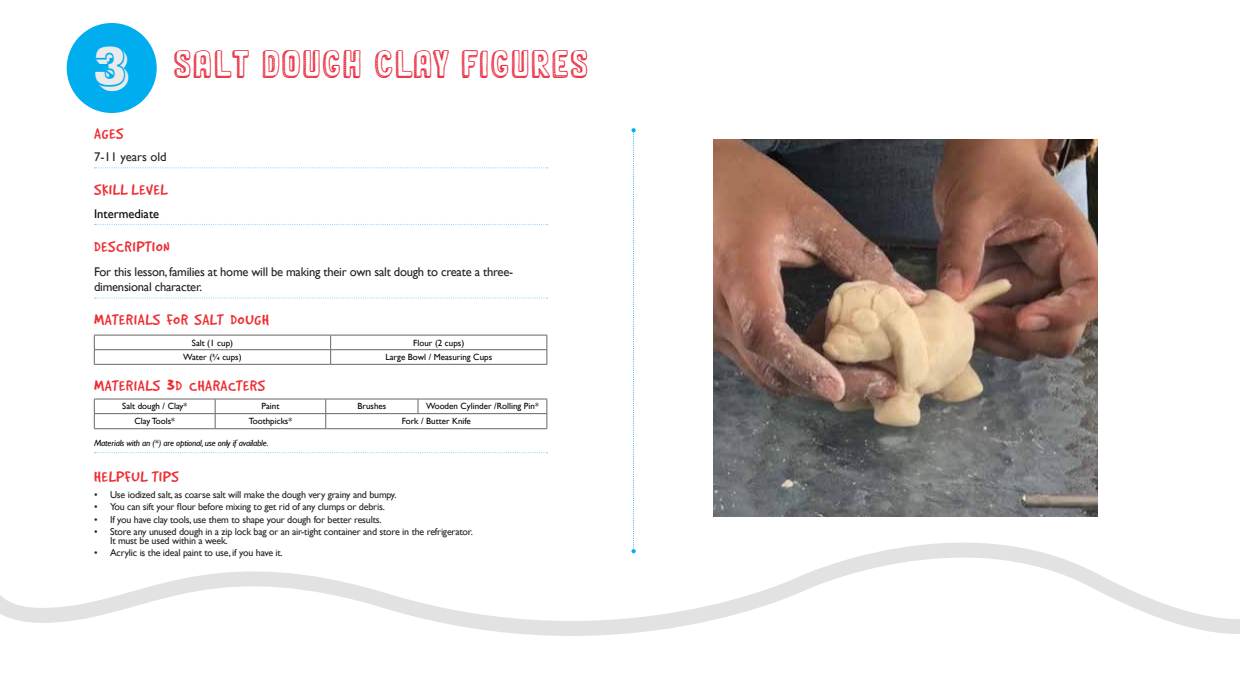
<style>
.page{position:relative;width:1240px;height:698px;background:#fff}
.page>*{position:absolute;margin:0;border:0;box-sizing:border-box;transform-origin:0 0}
.t1{font:56px "Vineta BT";color:#eaeaea;scale:.71 1}
.t2{font:34.9px "Sweet Cake";letter-spacing:.07em;color:#e92d40}
.t3{font:16.8px "Good Dog";letter-spacing:.055em;color:#ee2e33}
.t4{font:12.6px/15.1px "Gill Sans";letter-spacing:-.02em;color:#212121}
.t5{font:12.6px "Gill Sans";color:#212121}
.t6{font:12.6px "Gill Sans";color:#000}
.t7{font:10px/9.1px "Gill Sans";letter-spacing:-.02em;color:#212121}
.t8{font:9px "Gill Sans";color:#000}
.t9{font:italic 9px "Gill Sans";letter-spacing:-.02em;color:#000}
.s1{font-size:23px}
</style>
<div class="page">
<svg style="left:0;top:511px;width:1240px;height:125px"></svg>
<div style="left:67px;top:23px;width:90px;height:90px;background:#00aeef;border-radius:50%"></div>
<svg style="left:95px;top:167px;width:453px;height:1px"></svg>
<svg style="left:95px;top:224px;width:453px;height:1px"></svg>
<svg style="left:95px;top:298px;width:453px;height:1px"></svg>
<svg style="left:95px;top:452px;width:453px;height:1px"></svg>
<hr style="left:94px;top:335px;width:237px;height:1px;background:#686767">
<hr style="left:331px;top:335px;width:216px;height:1px;background:#686767">
<hr style="left:94px;top:349px;width:237px;height:1px;background:#686767">
<svg style="left:94px;top:335px;width:1px;height:29px"></svg>
<hr style="left:331px;top:349px;width:216px;height:1px;background:#686767">
<svg style="left:330px;top:335px;width:1px;height:29px"></svg>
<svg style="left:547px;top:335px;width:1px;height:29px"></svg>
<hr style="left:94px;top:364px;width:237px;height:1px;background:#686767">
<hr style="left:331px;top:364px;width:216px;height:1px;background:#686767">
<hr style="left:94px;top:399px;width:121px;height:1px;background:#686767">
<hr style="left:94px;top:413px;width:121px;height:1px;background:#686767">
<svg style="left:94px;top:399px;width:1px;height:29px"></svg>
<svg style="left:215px;top:399px;width:333px;height:29px"></svg>
<hr style="left:94px;top:428px;width:121px;height:1px;background:#686767">
<hr style="left:215px;top:428px;width:111px;height:1px;background:#686767">
<hr style="left:326px;top:428px;width:92px;height:1px;background:#686767">
<hr style="left:418px;top:428px;width:129px;height:1px;background:#686767">
<svg style="left:631px;top:128px;width:5px;height:425px"></svg>
<img style="left:713px;top:140px;width:384px;height:376px">
<h1 class="t1" style="left:94px;top:33px;width:53px">3</h1>
<h2 class="t2" style="left:174px;top:49px;width:415px">SALT DOUGH CLAY FIGURES</h2>
<h3 class="t3" style="left:94px;top:125px;width:31px">AGES</h3>
<p class="t5" style="left:94px;top:149px;width:74px">7-11 years old</p>
<h3 class="t3" style="left:94px;top:181px;width:76px">SKILL LEVEL</h3>
<p class="t6" style="left:94px;top:206px;width:67px">Intermediate</p>
<h3 class="t3" style="left:94px;top:238px;width:77px">DESCRIPTION</h3>
<p class="t4" style="left:94px;top:265px;width:421px">For this lesson, families at home will be making their own salt dough to create a three&shy;dimensional character.</p>
<h3 class="t3" style="left:94px;top:311px;width:176px">MATERIALS FOR SALT DOUGH</h3>
<p class="t8" style="left:192px;top:337px;width:43px">Salt (1 cup)</p>
<p class="t8" style="left:413px;top:337px;width:52px">Flour (2 cups)</p>
<p class="t8" style="left:183px;top:352px;width:60px">Water (¾ cups)</p>
<p class="t8" style="left:385px;top:352px;width:108px">Large Bowl / Measuring Cups</p>
<h3 class="t3" style="left:94px;top:376px;width:173px">MATERIALS <span class="s1">3</span>D CHARACTERS</h3>
<p class="t8" style="left:122px;top:401px;width:66px">Salt dough / Clay*</p>
<p class="t8" style="left:262px;top:401px;width:19px">Paint</p>
<p class="t8" style="left:357px;top:401px;width:30px">Brushes</p>
<p class="t8" style="left:426px;top:401px;width:114px">Wooden Cylinder /Rolling Pin*</p>
<p class="t8" style="left:135px;top:416px;width:42px">Clay Tools*</p>
<p class="t8" style="left:249px;top:416px;width:45px">Toothpicks*</p>
<p class="t8" style="left:402px;top:416px;width:71px">Fork / Butter Knife</p>
<p class="t9" style="left:94px;top:438px;width:176px">Materials with an (*) are optional, use only if available.</p>
<h3 class="t3" style="left:94px;top:467px;width:86px">HELPFUL TIPS</h3>
<p class="t7" style="left:94px;top:490px;width:304px">• Use iodized salt, as coarse salt will make the dough very grainy and bumpy.</p>
<p class="t7" style="left:94px;top:503px;width:292px">• You can sift your flour before mixing to get rid of any clumps or debris.</p>
<p class="t7" style="left:94px;top:515px;width:289px">• If you have clay tools, use them to shape your dough for better results.</p>
<p class="t7" style="left:110px;top:527px;width:364px;text-indent:-16px">• Store any unused dough in a zip lock bag or an air-tight container and store in the refrigerator.<br>It must be used within a week.</p>
<p class="t7" style="left:94px;top:549px;width:190px">• Acrylic is the ideal paint to use, if you have it.</p>
</div>
